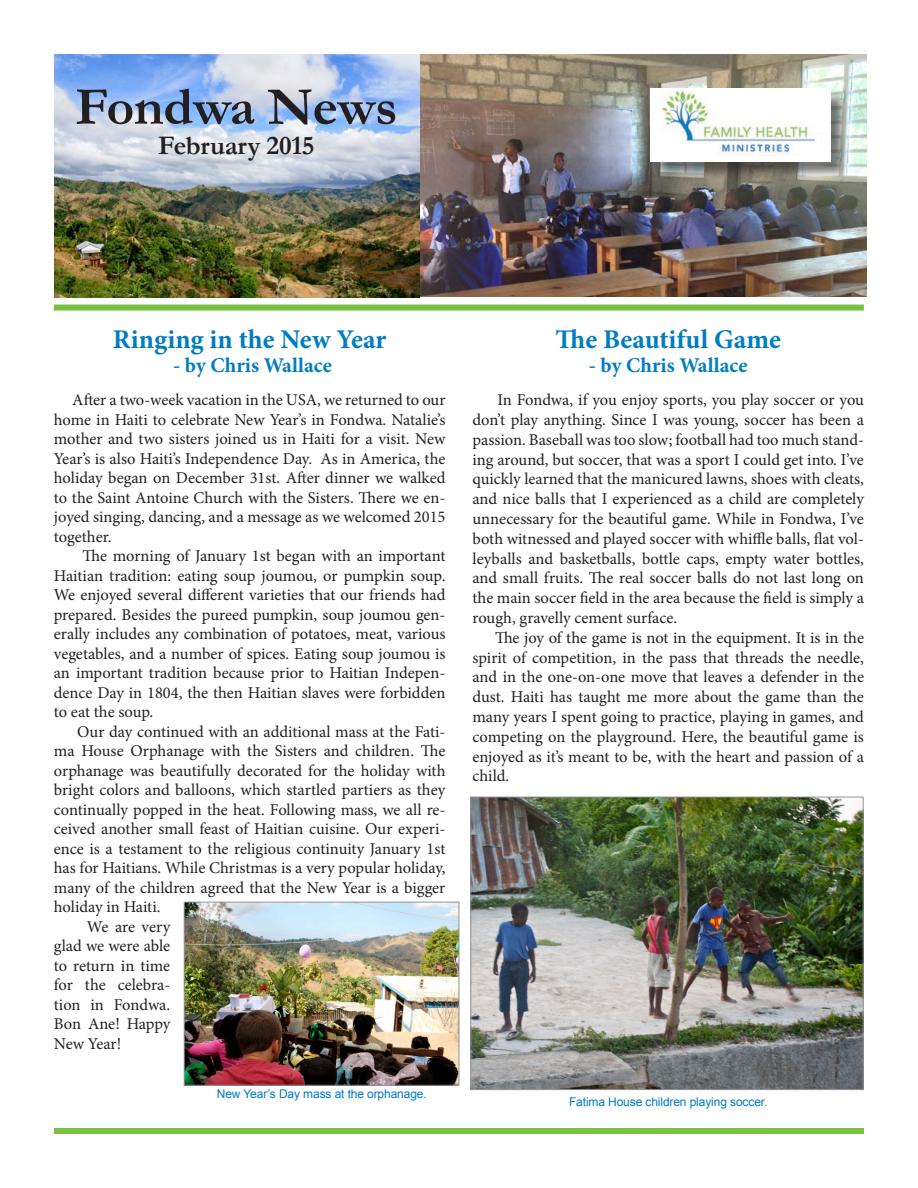
<style>
.page{position:relative;width:918px;height:1188px;background:#fff}
.page>*{position:absolute;margin:0;border:0;box-sizing:border-box;transform-origin:0 0}
.t1{font:700 54px "Garamond";letter-spacing:-.01em;color:#231f20}
.t2{font:700 27px "Minion Pro";color:#007cc2}
.t3{font:700 27px "Garamond";letter-spacing:-.01em;color:#231f20}
.t4{font:700 21px "Minion Pro";color:#007cc2}
.t5{font:16.5px/19.5px "Minion Pro";letter-spacing:-.005em;color:#231f20;text-align:justify}
.t6{font:12px "Arial";letter-spacing:-.01em;color:#007cc2}
</style>
<div class="page">
<img style="left:54px;top:54px;width:812px;height:243px">
<div style="left:54px;top:305px;width:810px;height:6px;background:#79c142"></div>
<div style="left:652px;top:91px;width:197px;height:90px;background:#231f20;opacity:.6"></div>
<img style="left:650px;top:88px;width:180px;height:74px">
<div style="left:54px;top:1128px;width:810px;height:6px;background:#79c142"></div>
<img style="left:472px;top:799px;width:390px;height:289px">
<div style="left:470px;top:797px;width:394px;height:293px;border:1px solid #939598"></div>
<img style="left:186px;top:904px;width:271px;height:180px">
<div style="left:184px;top:902px;width:275px;height:184px;border:1px solid #939598"></div>
<p class="t1" style="left:75px;top:70px;width:324px">Fondwa News</p>
<p class="t3" style="left:158px;top:127px;width:158px">February 2015</p>
<p class="t2" style="left:113px;top:320px;width:275px">Ringing in the New Year</p>
<p class="t4" style="left:173px;top:350px;width:160px">- by Chris Wallace</p>
<p class="t5" style="left:54px;top:390px;width:393px;text-indent:18px">After a two-week vacation in the USA, we returned to our home in Haiti to celebrate New Year’s in Fondwa. Natalie’s mother and two sisters joined us in Haiti for a visit. New Year’s is also Haiti’s Independence Day. As in America, the holiday began on December 31st. After dinner we walked to the Saint Antoine Church with the Sisters. There we en&shy;joyed singing, dancing, and a message as we welcomed 2015 together.</p>
<p class="t5" style="left:54px;top:546px;width:393px;text-indent:29px">The morning of January 1st began with an important Haitian tradition: eating soup joumou, or pumpkin soup.<br>We enjoyed several different varieties that our friends had prepared. Besides the pureed pumpkin, soup joumou gen&shy;erally includes any combination of potatoes, meat, various vegetables, and a number of spices. Eating soup joumou is an important tradition because prior to Haitian Indepen&shy;dence Day in 1804, the then Haitian slaves were forbidden to eat the soup.</p>
<p class="t5" style="left:54px;top:722px;width:393px;text-indent:23px">Our day continued with an additional mass at the Fati&shy;ma House Orphanage with the Sisters and children. The orphanage was beautifully decorated for the holiday with bright colors and balloons, which startled partiers as they continually popped in the heat. Following mass, we all re&shy;ceived another small feast of Haitian cuisine. Our experi&shy;ence is a testament to the religious continuity January 1st has for Haitians. While Christmas is a very popular holiday, many of the children agreed that the New Year is a bigger holiday in Haiti.</p>
<p class="t5" style="left:54px;top:917px;width:118px;text-indent:33px">We are very glad we were able to return in time for the celebra&shy;tion in Fondwa.<br>Bon Ane! Happy New Year!</p>
<p class="t6" style="left:217px;top:1086px;width:212px">New Year’s Day mass at the orphanage.</p>
<p class="t2" style="left:556px;top:320px;width:227px">The Beautiful Game</p>
<p class="t4" style="left:589px;top:350px;width:160px">- by Chris Wallace</p>
<p class="t5" style="left:472px;top:390px;width:393px;text-indent:25px">In Fondwa, if you enjoy sports, you play soccer or you don’t play anything. Since I was young, soccer has been a passion. Baseball was too slow; football had too much stand&shy;ing around, but soccer, that was a sport I could get into. I’ve quickly learned that the manicured lawns, shoes with cleats, and nice balls that I experienced as a child are completely unnecessary for the beautiful game. While in Fondwa, I’ve both witnessed and played soccer with whiffle balls, flat vol&shy;leyballs and basketballs, bottle caps, empty water bottles, and small fruits. The real soccer balls do not last long on the main soccer field in the area because the field is simply a rough, gravelly cement surface.</p>
<p class="t5" style="left:472px;top:628px;width:393px;text-indent:23px">The joy of the game is not in the equipment. It is in the spirit of competition, in the pass that threads the needle, and in the one-on-one move that leaves a defender in the dust. Haiti has taught me more about the game than the many years I spent going to practice, playing in games, and competing on the playground. Here, the beautiful game is enjoyed as it’s meant to be, with the heart and passion of a child.</p>
<p class="t6" style="left:569px;top:1094px;width:200px">Fatima House children playing soccer.</p>
</div>
